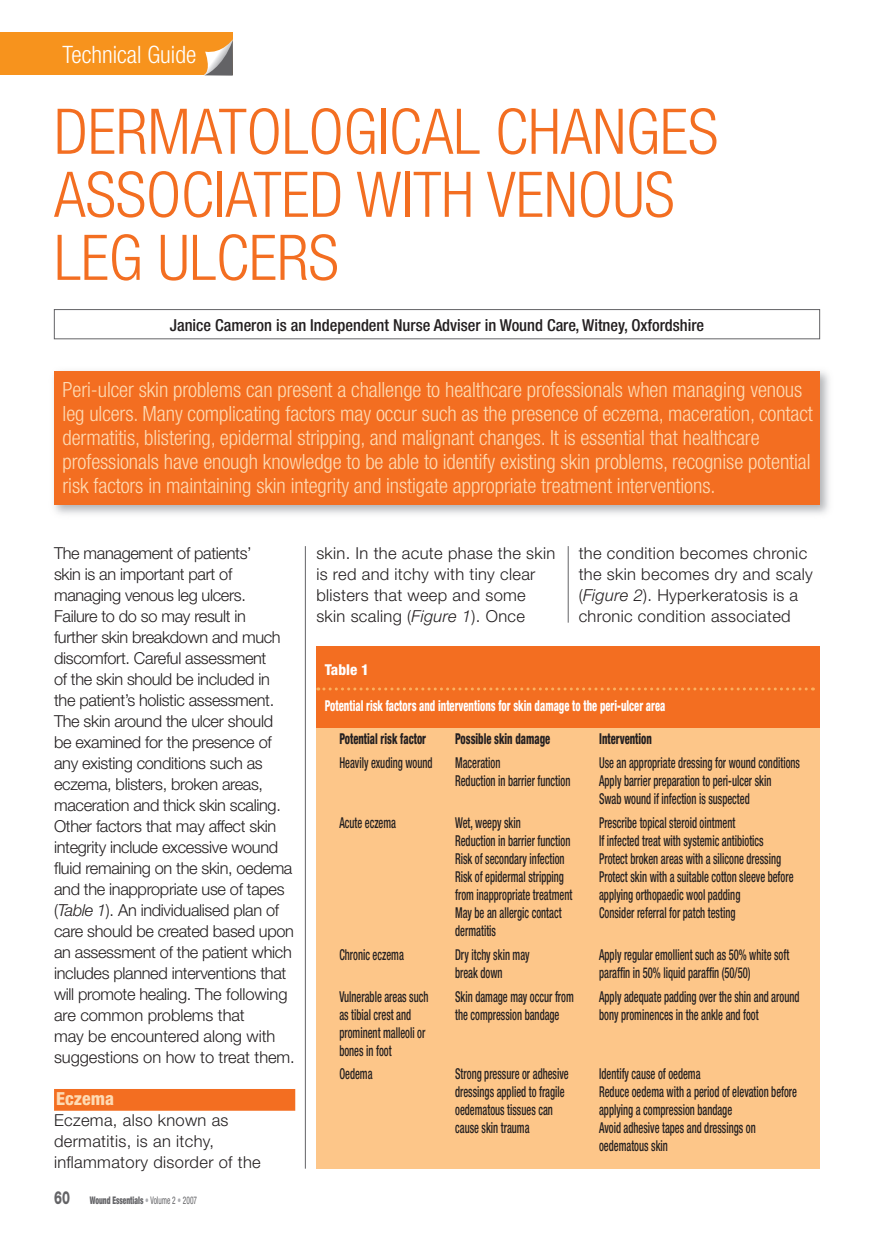
<style>
.page{position:relative;width:874px;height:1244px;background:#fff}
.page>*{position:absolute;margin:0;border:0;box-sizing:border-box;transform-origin:0 0}
.t1{font:300 condensed 63px/63px "Helvetica Neue";color:#f36e21}
.t2{font:300 condensed 24px "Helvetica Neue";color:#fff}
.t3{font:300 condensed 21px/24px "Helvetica Neue";letter-spacing:-.005em;color:#fedab3}
.t4{font:800 condensed 18px "Helvetica Neue";color:#fedab3}
.t5{font:300 16.5px/21px "Helvetica Neue";letter-spacing:-.02em;color:#231f20}
.t6{font:300 16.5px/21px "Helvetica Neue";letter-spacing:.02em;color:#231f20}
.t7{font:500 condensed 16.5px "Helvetica Neue";color:#231f20}
.t8{font:500 condensed 15px/18px "Helvetica Neue";color:#231f20;scale:.7 1}
.t9{font:800 condensed 15px "Helvetica Neue";color:#fff;scale:.7 1}
.t10{font:800 condensed 15px "Helvetica Neue";color:#231f20;scale:.7 1}
.t11{font:800 condensed 15px "Helvetica Neue";color:#fff}
.t12{font:900 condensed 10.5px "Helvetica Neue";color:#636366;scale:.7 1}
.s1{font-style:italic}
.s2{font-weight:800;font-stretch:normal;font-size:18px}
.s3{font-weight:400;color:#adaeb2}
.s4{font-weight:400}
</style>
<div class="page">
<div style="left:54px;top:1088px;width:241px;height:22px;background:#f36e21"></div>
<div style="left:54px;top:309px;width:765px;height:30px;border:1px solid #636366"></div>
<img style="left:53px;top:371px;width:776px;height:143px">
<div style="left:54px;top:371px;width:765px;height:134px;background:#f36e21"></div>
<hr style="left:305px;top:546px;width:1px;height:622px;background:#636366">
<div style="left:0;top:33px;width:233px;height:42px;background:#f7931d"></div>
<svg style="left:204px;top:39px;width:29px;height:36px"></svg>
<hr style="left:568px;top:546px;width:1px;height:76px;background:#636366">
<div style="left:316px;top:726px;width:503px;height:442px;background:#fdc689"></div>
<div style="left:316px;top:646px;width:503px;height:81px;background:#f36e21"></div>
<svg style="left:318px;top:687px;width:495px;height:3px"></svg>
<h2 class="t2" style="left:63px;top:41px;width:135px">Technical Guide</h2>
<h1 class="t1" style="left:54px;top:99px;width:665px">DERMATOLOGICAL CHANGES<br>ASSOCIATED WITH VENOUS<br>LEG ULCERS</h1>
<p class="t7" style="left:170px;top:315px;width:536px">Janice Cameron is an Independent Nurse Adviser in Wound Care, Witney, Oxfordshire</p>
<p class="t3" style="left:63px;top:377px;width:751px">Peri-ulcer skin problems can present a challenge to healthcare professionals when managing venous leg ulcers. Many complicating factors may occur such as the presence of eczema, maceration, contact dermatitis, blistering, epidermal stripping, and malignant changes. It is essential that healthcare professionals have enough knowledge to be able to identify existing skin problems, recognise potential risk factors in maintaining skin integrity and instigate appropriate treatment interventions.</p>
<p class="t5" style="left:54px;top:542px;width:242px">The management of patients’<br>skin is an important part of managing venous leg ulcers.<br>Failure to do so may result in<br>further skin breakdown and much discomfort. Careful assessment<br>of the skin should be included in the patient’s holistic assessment.<br>The skin around the ulcer should<br>be examined for the presence of any existing conditions such as eczema, blisters, broken areas, maceration and thick skin scaling.<br>Other factors that may affect skin integrity include excessive wound fluid remaining on the skin, oedema and the inappropriate use of tapes (<span class="s1">Table 1</span>). An individualised plan of care should be created based upon an assessment of the patient which includes planned interventions that will promote healing. The following are common problems that<br>may be encountered along with suggestions on how to treat them.</p>
<p class="t4" style="left:56px;top:1087px;width:59px">Eczema</p>
<p class="t6" style="left:54px;top:1109px;width:208px">Eczema, also known as dermatitis, is an itchy, inflammatory disorder of the</p>
<p class="t12" style="left:54px;top:1193px;width:206px"><span class="s2">60</span> Wound Essentials <span class="s3">•</span> <span class="s4">Volume 2</span> <span class="s3">•</span> <span class="s4">2007</span></p>
<p class="t6" style="left:316px;top:542px;width:240px">skin. In the acute phase the skin is red and itchy with tiny clear blisters that weep and some skin scaling (<span class="s1">Figure 1</span>). Once</p>
<p class="t6" style="left:578px;top:542px;width:235px">the condition becomes chronic the skin becomes dry and scaly (<span class="s1">Figure 2</span>). Hyperkeratosis is a chronic condition associated</p>
<p class="t11" style="left:325px;top:660px;width:46px">Table 1</p>
<p class="t9" style="left:325px;top:696px;width:488px">Potential risk factors and interventions for skin damage to the peri-ulcer area</p>
<p class="t10" style="left:339px;top:729px;width:125px">Potential risk factor</p>
<p class="t10" style="left:455px;top:729px;width:137px">Possible skin damage</p>
<p class="t10" style="left:599px;top:729px;width:77px">Intervention</p>
<p class="t8" style="left:339px;top:753px;width:134px">Heavily exuding wound</p>
<p class="t8" style="left:455px;top:753px;width:166px">Maceration<br>Reduction in barrier function</p>
<p class="t8" style="left:599px;top:753px;width:288px">Use an appropriate dressing for wound conditions<br>Apply barrier preparation to peri-ulcer skin<br>Swab wound if infection is suspected</p>
<p class="t8" style="left:339px;top:813px;width:83px">Acute eczema</p>
<p class="t8" style="left:455px;top:813px;width:169px">Wet, weepy skin<br>Reduction in barrier function<br>Risk of secondary infection<br>Risk of epidermal stripping from inappropriate treatment<br>May be an allergic contact dermatitis</p>
<p class="t8" style="left:599px;top:813px;width:279px">Prescribe topical steroid ointment<br>If infected treat with systemic antibiotics Protect broken areas with a silicone dressing Protect skin with a suitable cotton sleeve before applying orthopaedic wool padding<br>Consider referral for patch testing</p>
<p class="t8" style="left:339px;top:945px;width:94px">Chronic eczema</p>
<p class="t8" style="left:455px;top:945px;width:108px">Dry itchy skin may break down</p>
<p class="t8" style="left:599px;top:945px;width:273px">Apply regular emollient such as 50% white soft paraffin in 50% liquid paraffin (50/50)</p>
<p class="t8" style="left:339px;top:987px;width:129px">Vulnerable areas such as tibial crest and prominent malleoli or bones in foot</p>
<p class="t8" style="left:455px;top:987px;width:171px">Skin damage may occur from the compression bandage</p>
<p class="t8" style="left:599px;top:987px;width:288px">Apply adequate padding over the shin and around bony prominences in the ankle and foot</p>
<p class="t8" style="left:339px;top:1064px;width:49px">Oedema</p>
<p class="t8" style="left:455px;top:1064px;width:164px">Strong pressure or adhesive dressings applied to fragile oedematous tissues can cause skin trauma</p>
<p class="t8" style="left:599px;top:1064px;width:284px">Identify cause of oedema<br>Reduce oedema with a period of elevation before applying a compression bandage<br>Avoid adhesive tapes and dressings on oedematous skin</p>
</div>
